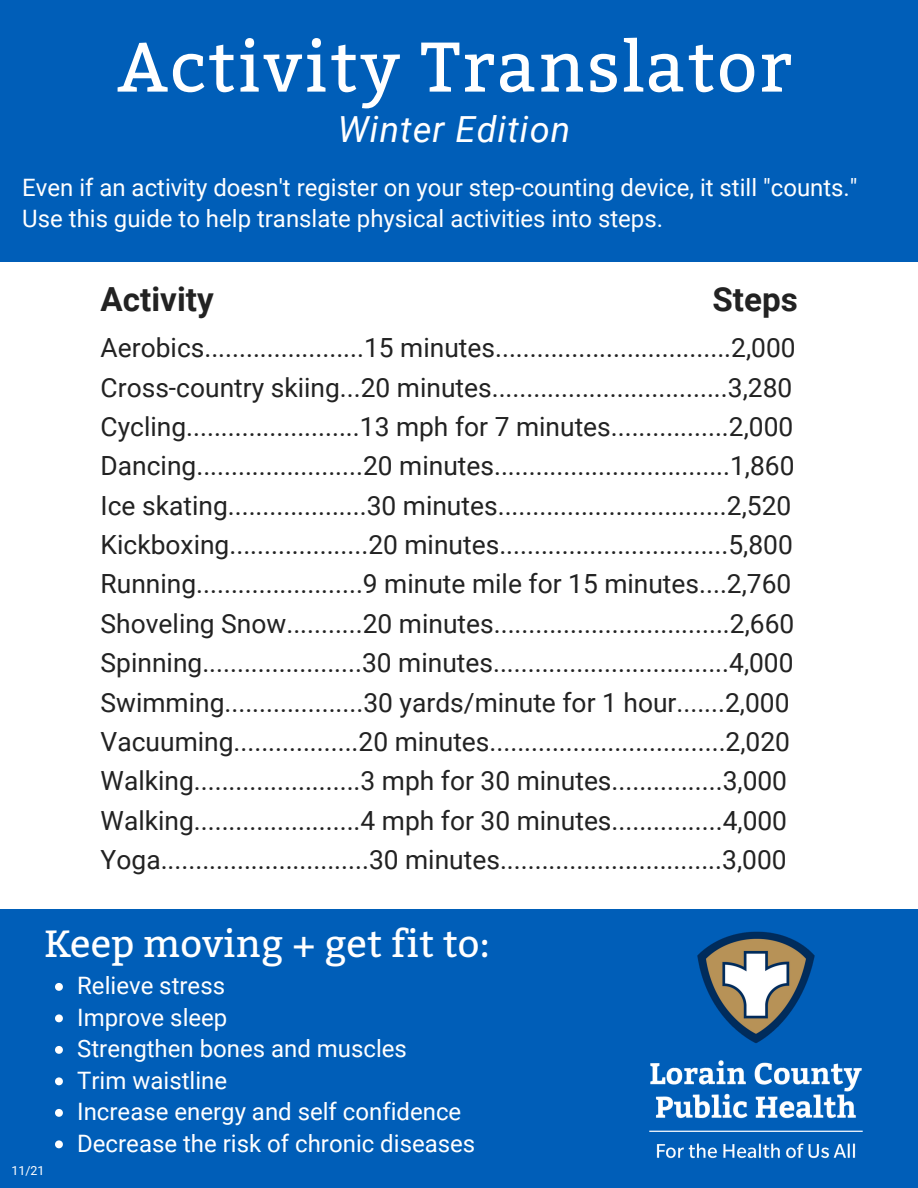
<style>
.page{position:relative;width:918px;height:1188px;background:#fff}
.page>*{position:absolute;margin:0;border:0;box-sizing:border-box;transform-origin:0 0}
.t1{font:70.05px "Bitter";letter-spacing:.03em;color:#fff}
.t2{font:37.95px "Bitter";color:#fff}
.t3{font:italic 36px "Roboto";letter-spacing:.03em;color:#fff}
.t4{font:700 33.15px "Roboto";color:#222}
.t5{font:26.4px "Roboto";color:#222}
.t6{font:24px/30.3px "Roboto";color:#fff}
.t7{font:12.45px "Roboto";color:#fff}
</style>
<div class="page">
<div style="left:0;top:0;width:918px;height:261px;background:#005eb8"></div>
<div style="left:0;top:909px;width:918px;height:279px;background:#005eb8"></div>
<img style="left:649px;top:931px;width:214px;height:228px">
<svg style="left:55px;top:983px;width:8px;height:8px"></svg>
<svg style="left:55px;top:1014px;width:8px;height:8px"></svg>
<svg style="left:55px;top:1046px;width:8px;height:8px"></svg>
<svg style="left:55px;top:1077px;width:8px;height:8px"></svg>
<svg style="left:55px;top:1109px;width:8px;height:8px"></svg>
<svg style="left:55px;top:1140px;width:8px;height:8px"></svg>
<p class="t1" style="left:117px;top:24px;width:676px">Activity Translator</p>
<p class="t3" style="left:338px;top:108px;width:234px">Winter Edition</p>
<p class="t6" style="left:22px;top:173px;width:837px">Even if an activity doesn't register on your step-counting device, it still "counts."<br>Use this guide to help translate physical activities into steps.</p>
<p class="t4" style="left:101px;top:280px;width:115px">Activity</p>
<p class="t4" style="left:712px;top:280px;width:87px">Steps</p>
<p class="t5" style="left:101px;top:333px;width:697px">Aerobics.......................15 minutes..................................2,000</p>
<p class="t5" style="left:101px;top:372px;width:693px">Cross-country skiing...20 minutes..................................3,280</p>
<p class="t5" style="left:101px;top:411px;width:694px">Cycling.........................13 mph for 7 minutes.................2,000</p>
<p class="t5" style="left:101px;top:451px;width:695px">Dancing........................20 minutes..................................1,860</p>
<p class="t5" style="left:101px;top:490px;width:692px">Ice skating....................30 minutes.................................2,520</p>
<p class="t5" style="left:101px;top:530px;width:694px">Kickboxing....................20 minutes.................................5,800</p>
<p class="t5" style="left:101px;top:569px;width:692px">Running........................9 minute mile for 15 minutes....2,760</p>
<p class="t5" style="left:101px;top:608px;width:695px">Shoveling Snow...........20 minutes..................................2,660</p>
<p class="t5" style="left:101px;top:648px;width:694px">Spinning.......................30 minutes..................................4,000</p>
<p class="t5" style="left:101px;top:687px;width:690px">Swimming....................30 yards/minute for 1 hour.......2,000</p>
<p class="t5" style="left:101px;top:726px;width:691px">Vacuuming..................20 minutes..................................2,020</p>
<p class="t5" style="left:101px;top:766px;width:688px">Walking........................3 mph for 30 minutes................3,000</p>
<p class="t5" style="left:101px;top:805px;width:688px">Walking........................4 mph for 30 minutes................4,000</p>
<p class="t5" style="left:101px;top:845px;width:688px">Yoga..............................30 minutes................................3,000</p>
<p class="t2" style="left:44px;top:920px;width:448px">Keep moving + get fit to:</p>
<p class="t7" style="left:12px;top:1163px;width:35px">11/21</p>
<p class="t6" style="left:77px;top:971px;width:149px">Relieve stress</p>
<p class="t6" style="left:77px;top:1002px;width:152px">Improve sleep</p>
<p class="t6" style="left:77px;top:1034px;width:331px">Strengthen bones and muscles</p>
<p class="t6" style="left:77px;top:1065px;width:151px">Trim waistline</p>
<p class="t6" style="left:77px;top:1097px;width:386px">Increase energy and self confidence</p>
<p class="t6" style="left:77px;top:1128px;width:400px">Decrease the risk of chronic diseases</p>
</div>
